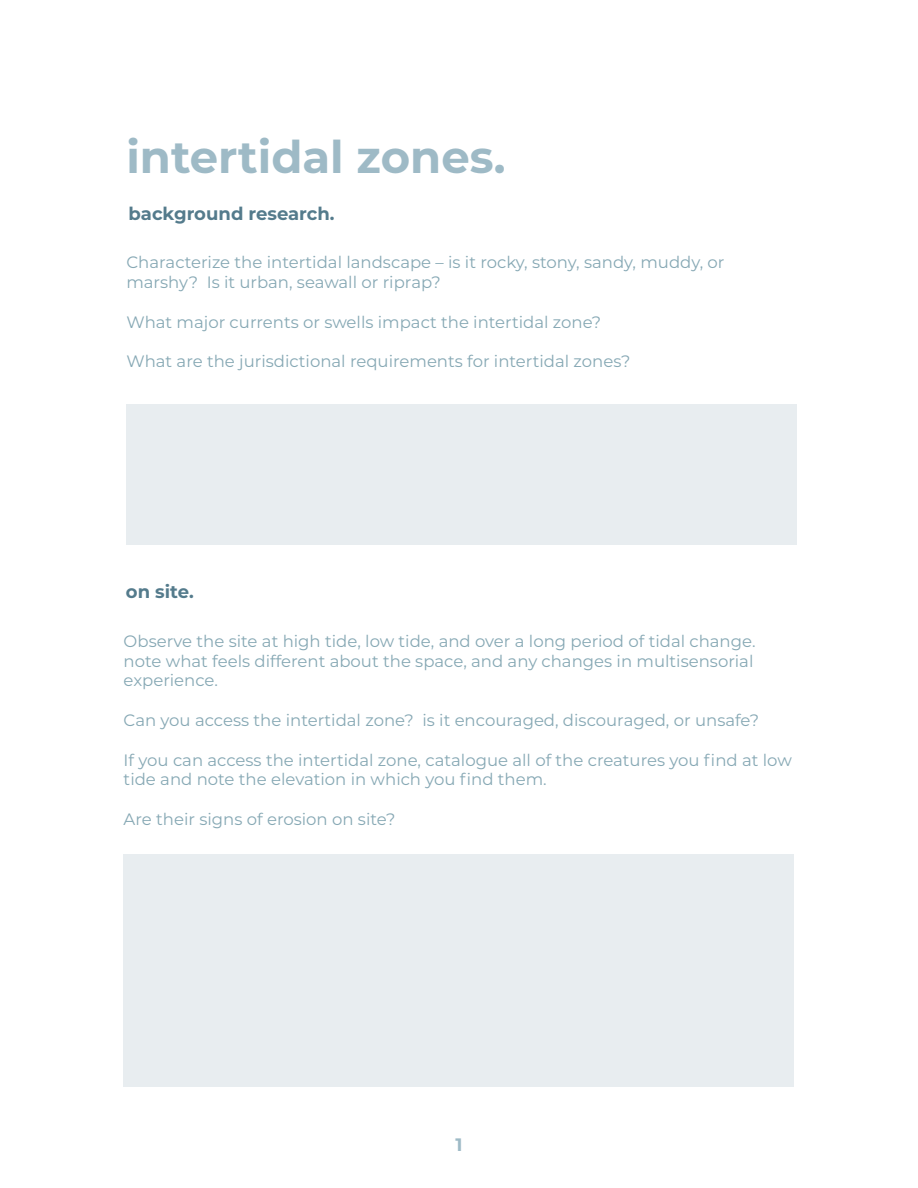
<style>
.page{position:relative;width:918px;height:1188px;background:#fff}
.page>*{position:absolute;margin:0;border:0;box-sizing:border-box;transform-origin:0 0}
.t1{font:700 45px "Montserrat";color:#9ebac6}
.t2{font:700 18px "Montserrat";color:#547b8c}
.t3{font:700 18px "Montserrat";color:#9ebac6}
.t4{font:16.5px/19.8px "Montserrat";color:#86a8b4}
</style>
<div class="page">
<div style="left:126px;top:404px;width:671px;height:140px;background:#e8edf0"></div>
<div style="left:124px;top:854px;width:670px;height:232px;background:#e8edf0"></div>
<h1 class="t1" style="left:126px;top:125px;width:381px">intertidal zones.</h1>
<p class="t2" style="left:129px;top:201px;width:207px">background research.</p>
<p class="t4" style="left:126px;top:252px;width:600px">Characterize the intertidal landscape – is it rocky, stony, sandy, muddy, or marshy? Is it urban, seawall or riprap?</p>
<p class="t4" style="left:126px;top:311px;width:476px">What major currents or swells impact the intertidal zone?</p>
<p class="t4" style="left:126px;top:351px;width:506px">What are the jurisdictional requirements for intertidal zones?</p>
<p class="t2" style="left:126px;top:579px;width:69px">on site.</p>
<p class="t4" style="left:124px;top:630px;width:633px">Observe the site at high tide, low tide, and over a long period of tidal change. note what feels different about the space, and any changes in multisensorial experience.</p>
<p class="t4" style="left:124px;top:710px;width:637px">Can you access the intertidal zone? is it encouraged, discouraged, or unsafe?</p>
<p class="t4" style="left:124px;top:749px;width:670px">If you can access the intertidal zone, catalogue all of the creatures you find at low tide and note the elevation in which you find them.</p>
<p class="t4" style="left:124px;top:809px;width:273px">Are their signs of erosion on site?</p>
<p class="t3" style="left:455px;top:1132px;width:9px">1</p>
</div>
